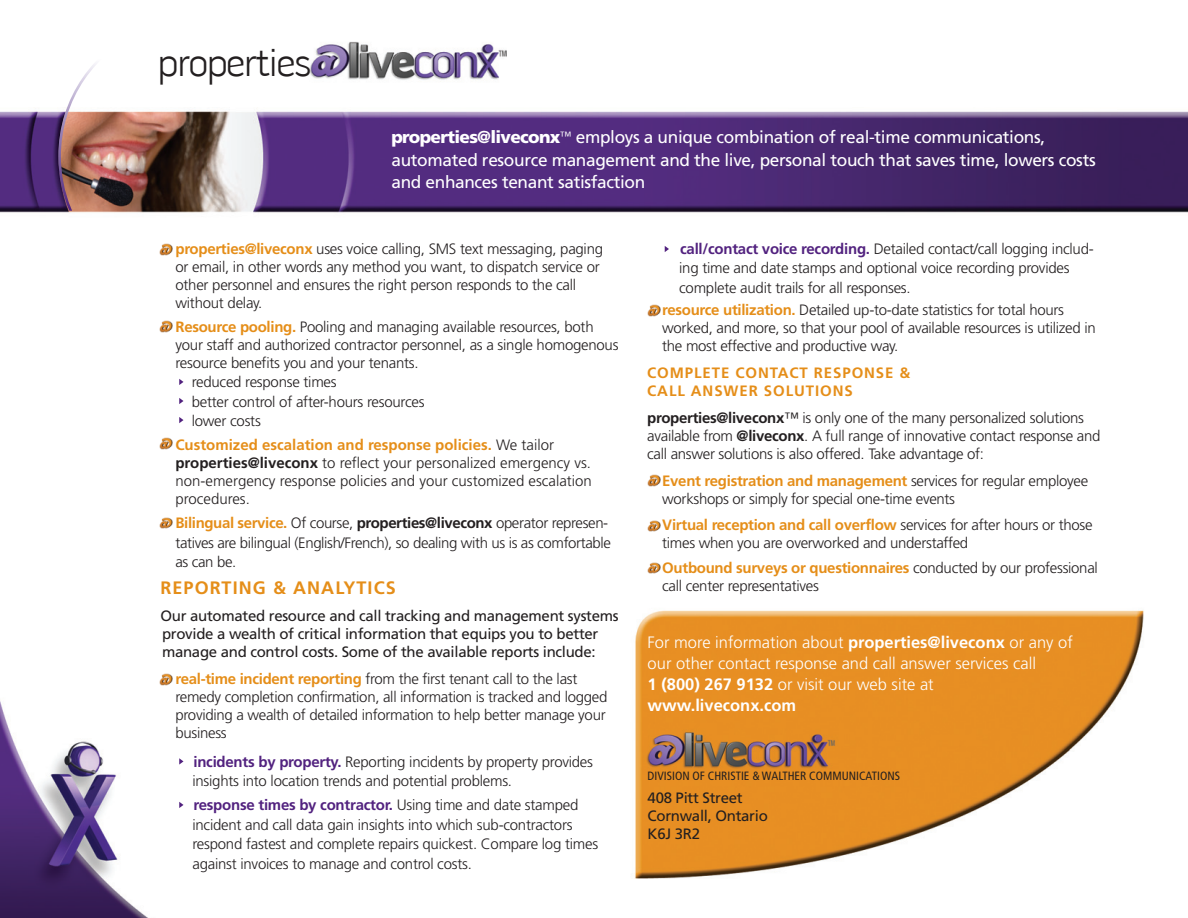
<style>
.page{position:relative;width:1188px;height:918px;background:#fff}
.page>*{position:absolute;margin:0;border:0;box-sizing:border-box;transform-origin:0 0}
.t1{font:300 39.45px "Pill Gothic 600 mg";letter-spacing:-.04em;color:#231f20}
.t2{font:700 18px "Frutiger";letter-spacing:.06em;color:#e58e19}
.t3{font:17.25px/22.5px "Frutiger";letter-spacing:-.02em;color:#fff}
.t4{font:300 16.5px/21px "Frutiger";color:#fff}
.t5{font:300 15px/18px "Frutiger";letter-spacing:-.015em;color:#231f20}
.t6{font:15px/18px "Frutiger";letter-spacing:-.02em;color:#231f20}
.t7{font:700 15px/18px "Frutiger";letter-spacing:.06em;color:#e58e19}
.t8{font:condensed 12px "Frutiger";color:#231f20}
.s1{font-weight:900}
.s2{font-weight:700;color:#e58e19}
.s3{font-weight:700}
.s4{font-weight:700;color:#52227f}
</style>
<div class="page">
<img style="left:635px;top:610px;width:509px;height:269px">
<img style="left:0;top:50px;width:1188px;height:163px">
<img style="left:0;top:680px;width:168px;height:238px">
<img style="left:309px;top:41px;width:197px;height:43px">
<img style="left:58px;top:50px;width:88px;height:161px">
<svg style="left:179px;top:379px;width:5px;height:6px"></svg>
<svg style="left:179px;top:758px;width:5px;height:7px"></svg>
<svg style="left:179px;top:802px;width:5px;height:6px"></svg>
<svg style="left:665px;top:246px;width:4px;height:6px"></svg>
<svg style="left:179px;top:398px;width:5px;height:6px"></svg>
<svg style="left:179px;top:417px;width:5px;height:6px"></svg>
<svg style="left:160px;top:244px;width:13px;height:11px"></svg>
<svg style="left:160px;top:438px;width:13px;height:12px"></svg>
<svg style="left:160px;top:321px;width:13px;height:12px"></svg>
<svg style="left:160px;top:517px;width:13px;height:12px"></svg>
<img style="left:647px;top:475px;width:14px;height:11px">
<img style="left:647px;top:305px;width:14px;height:11px">
<img style="left:647px;top:520px;width:14px;height:12px">
<img style="left:647px;top:562px;width:14px;height:12px">
<svg style="left:160px;top:673px;width:13px;height:12px"></svg>
<h1 class="t1" style="left:158px;top:40px;width:155px">properties</h1>
<p class="t3" style="left:391px;top:126px;width:706px"><span class="s1">properties@liveconx</span><sup>™</sup> employs a unique combination of real-time communications, automated resource management and the live, personal touch that saves time, lowers costs and enhances tenant satisfaction</p>
<p class="t5" style="left:176px;top:239px;width:429px"><span class="s2">properties@liveconx</span> uses voice calling, SMS text messaging, paging or email, in other words any method you want, to dispatch service or other personnel and ensures the right person responds to the call without delay.</p>
<p class="t5" style="left:176px;top:317px;width:445px"><span class="s2">Resource pooling.</span> Pooling and managing available resources, both your staff and authorized contractor personnel, as a single homogenous resource benefits you and your tenants.</p>
<p class="t5" style="left:192px;top:372px;width:234px;line-height:19.5px">reduced response times<br>better control of after-hours resources lower costs</p>
<p class="t5" style="left:176px;top:436px;width:418px"><span class="s2">Customized escalation and response policies.</span> We tailor <span class="s3">properties@liveconx</span> to reflect your personalized emergency vs. non-emergency response policies and your customized escalation procedures.</p>
<p class="t5" style="left:176px;top:513px;width:437px;line-height:19.5px"><span class="s2">Bilingual service.</span> Of course, <span class="s3">properties@liveconx</span> operator represen&shy;tatives are bilingual (English/French), so dealing with us is as comfortable as can be.</p>
<p class="t2" style="left:160px;top:577px;width:237px">REPORTING &amp; ANALYTICS</p>
<p class="t6" style="left:160px;top:607px;width:460px">Our automated resource and call tracking and management systems provide a wealth of critical information that equips you to better manage and control costs. Some of the available reports include:</p>
<p class="t5" style="left:176px;top:670px;width:433px"><span class="s2">real-time incident reporting</span> from the first tenant call to the last remedy completion confirmation, all information is tracked and logged providing a wealth of detailed information to help better manage your business</p>
<p class="t5" style="left:192px;top:752px;width:402px;line-height:19.5px"><span class="s4">incidents by property.</span> Reporting incidents by property provides insights into location trends and potential problems.</p>
<p class="t5" style="left:192px;top:795px;width:407px;line-height:19.5px"><span class="s4">response times by contractor.</span> Using time and date stamped incident and call data gain insights into which sub-contractors respond fastest and complete repairs quickest. Compare log times against invoices to manage and control costs.</p>
<p class="t5" style="left:679px;top:239px;width:416px;line-height:19.5px"><span class="s4">call/contact voice recording.</span> Detailed contact/call logging includ&shy;ing time and date stamps and optional voice recording provides complete audit trails for all responses.</p>
<p class="t5" style="left:662px;top:301px;width:435px"><span class="s2">resource utilization.</span> Detailed up-to-date statistics for total hours worked, and more, so that your pool of available resources is utilized in the most effective and productive way.</p>
<p class="t7" style="left:647px;top:364px;width:265px">COMPLETE CONTACT RESPONSE &amp;<br>CALL ANSWER SOLUTIONS</p>
<p class="t5" style="left:647px;top:409px;width:455px"><span class="s3">properties@liveconx</span>™ is only one of the many personalized solutions available from <span class="s3">@liveconx</span>. A full range of innovative contact response and call answer solutions is also offered. Take advantage of:</p>
<p class="t5" style="left:662px;top:472px;width:427px"><span class="s2">Event registration and management</span> services for regular employee workshops or simply for special one-time events</p>
<p class="t5" style="left:662px;top:515px;width:432px"><span class="s2">Virtual reception and call overflow</span> services for after hours or those times when you are overworked and understaffed</p>
<p class="t5" style="left:662px;top:559px;width:437px"><span class="s2">Outbound surveys or questionnaires</span> conducted by our professional call center representatives</p>
<p class="t4" style="left:648px;top:632px;width:427px">For more information about <span class="s3">properties@liveconx</span> or any of our other contact response and call answer services call<br><span class="s3">1 (800) 267 9132</span> or visit our web site at <span class="s3">www.liveconx.com</span></p>
<p class="t8" style="left:648px;top:769px;width:254px">DIVISION OF CHRISTIE &amp; WALTHER COMMUNICATIONS</p>
<p class="t6" style="left:648px;top:788px;width:122px">408 Pitt Street<br>Cornwall, Ontario<br>K6J 3R2</p>
</div>
